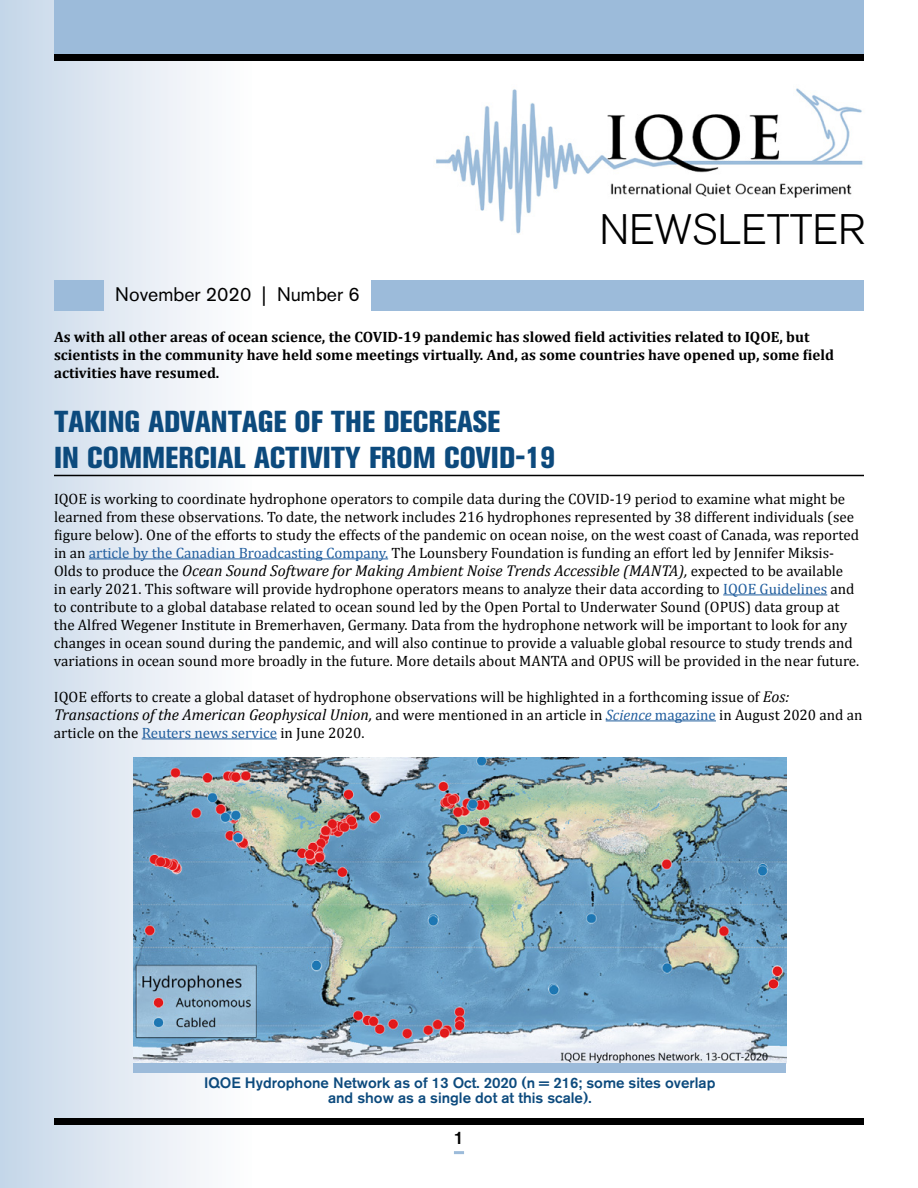
<style>
.page{position:relative;width:918px;height:1188px;background:#fff}
.page>*{position:absolute;margin:0;border:0;box-sizing:border-box;transform-origin:0 0}
.t1{font:300 42.3px "Akzidenz Grotesk BE";color:#000}
.t2{font:800 condensed 30px/36px "Akzidenz Grotesk BE";color:#0c4a7d}
.t3{font:19.5px "Akzidenz Grotesk BE";color:#000}
.t4{font:500 18px "Akzidenz Grotesk BE";color:#000}
.t5{font:italic 15.75px "Cambria";color:#000}
.t6{font:15px/18px "Cambria";color:#000}
.t7{font:700 15px/18px "Cambria";color:#000}
.t8{font:500 15px/15px "Akzidenz Grotesk BE";color:#0c4a7d;text-align:center}
.s1{font-weight:700;font-stretch:condensed}
.s2{color:#215e9e}
.s3{font-style:normal;font-size:15px}
.s4{font-style:italic;font-size:15.75px}
.s5{font-style:italic;color:#215e9e}
</style>
<div class="page">
<div style="left:0;top:0;width:251px;height:1188px;background:linear-gradient(to right,#c5d6e8,#fefcfd)"></div>
<div style="left:54px;top:54px;width:810px;height:6px;background:#000"></div>
<div style="left:54px;top:1119px;width:810px;height:6px;background:#000"></div>
<svg style="left:454px;top:1151px;width:10px;height:3px"></svg>
<img style="left:436px;top:88px;width:427px;height:146px">
<div style="left:54px;top:0;width:810px;height:54px;background:#9cbbda"></div>
<div style="left:54px;top:280px;width:50px;height:31px;background:#9cbbda"></div>
<div style="left:372px;top:280px;width:492px;height:31px;background:#9cbbda"></div>
<img style="left:134px;top:758px;width:652px;height:305px">
<div style="left:134px;top:1063px;width:652px;height:9px;background:#9cbbda"></div>
<hr style="left:54px;top:475px;width:810px;height:1px;background:#000">
<hr style="left:89px;top:558px;width:299px;height:1px;background:#215e9e">
<hr style="left:723px;top:594px;width:104px;height:1px;background:#215e9e">
<hr style="left:606px;top:720px;width:110px;height:1px;background:#215e9e">
<hr style="left:142px;top:738px;width:135px;height:1px;background:#215e9e">
<h3 class="t3" style="left:115px;top:283px;width:246px">November 2020 <span class="s1">|</span> Number 6</h3>
<h1 class="t1" style="left:599px;top:206px;width:268px">NEWSLETTER</h1>
<p class="t7" style="left:54px;top:328px;width:782px">As with all other areas of ocean science, the COVID-19 pandemic has slowed field activities related to IQOE, but scientists in the community have held some meetings virtually. And, as some countries have opened up, some field activities have resumed.</p>
<h2 class="t2" style="left:54px;top:404px;width:503px">TAKING ADVANTAGE OF THE DECREASE<br>IN COMMERCIAL ACTIVITY FROM COVID-19</h2>
<p class="t6" style="left:54px;top:490px;width:807px">IQOE is working to coordinate hydrophone operators to compile data during the COVID-19 period to examine what might be learned from these observations. To date, the network includes 216 hydrophones represented by 38 different individuals (see figure below). One of the efforts to study the effects of the pandemic on ocean noise, on the west coast of Canada, was reported in an <span class="s2">article by the Canadian Broadcasting Company.</span> The Lounsbery Foundation is funding an effort led by Jennifer Miksis-</p>
<p class="t5" style="left:54px;top:561px;width:791px"><span class="s3">Olds to produce the</span> Ocean Sound Software for Making Ambient Noise Trends Accessible (MANTA), <span class="s3">expected to be available</span></p>
<p class="t6" style="left:54px;top:580px;width:807px">in early 2021. This software will provide hydrophone operators means to analyze their data according to <span class="s2">IQOE Guidelines</span> and to contribute to a global database related to ocean sound led by the Open Portal to Underwater Sound (OPUS) data group at the Alfred Wegener Institute in Bremerhaven, Germany. Data from the hydrophone network will be important to look for any changes in ocean sound during the pandemic, and will also continue to provide a valuable global resource to study trends and variations in ocean sound more broadly in the future. More details about MANTA and OPUS will be provided in the near future.</p>
<p class="t6" style="left:54px;top:688px;width:810px">IQOE efforts to create a global dataset of hydrophone observations will be highlighted in a forthcoming issue of <span class="s4">Eos:<br>Transactions of the American Geophysical Union,</span> and were mentioned in an article in <span class="s5">Science</span> <span class="s2">magazine</span> in August 2020 and an article on the <span class="s2">Reuters news service</span> in June 2020.</p>
<p class="t8" style="left:204px;top:1075px;width:513px">IQOE Hydrophone Network as of 13 Oct. 2020 (n = 216; some sites overlap and show as a single dot at this scale).</p>
<p class="t4" style="left:454px;top:1127px;width:12px">1</p>
</div>
